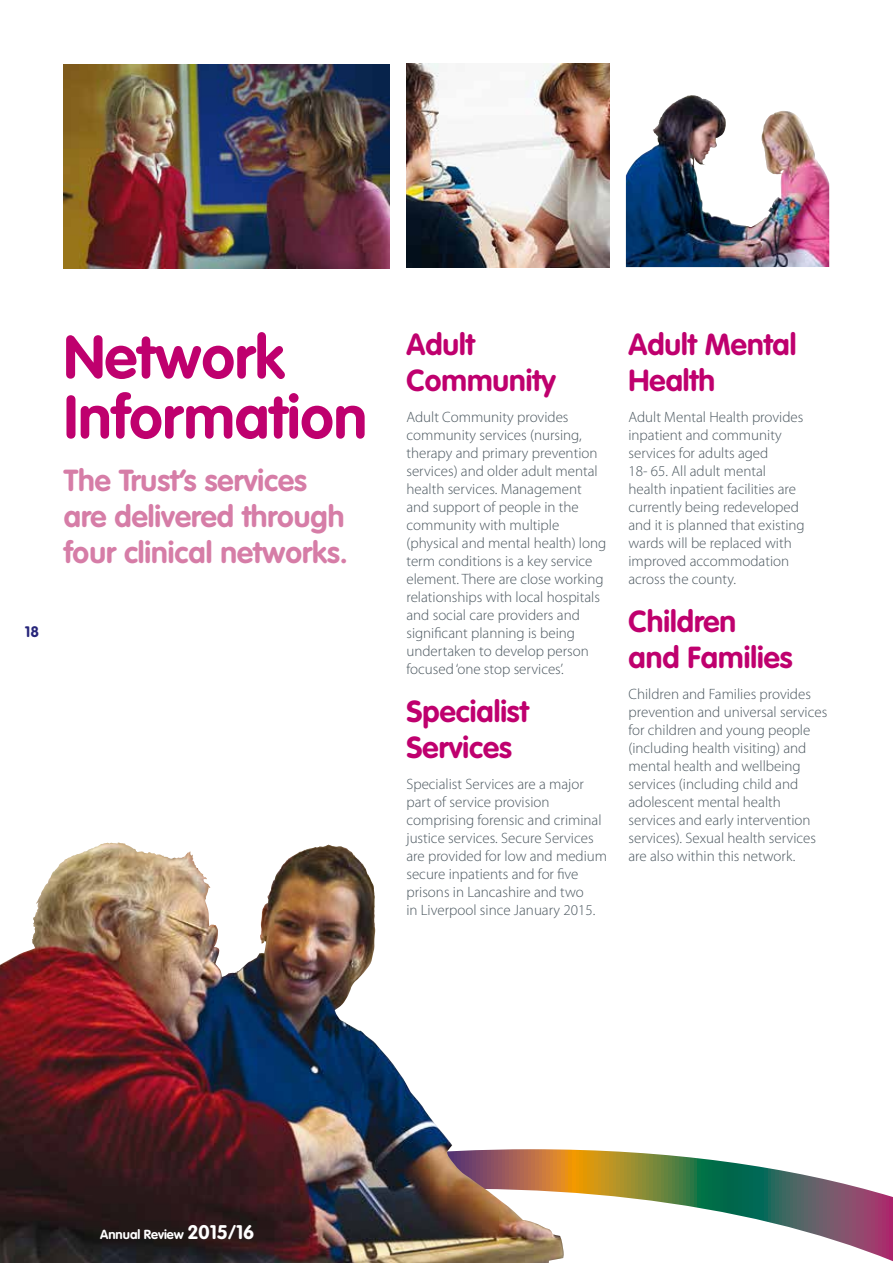
<style>
.page{position:relative;width:893px;height:1263px;background:#fff}
.page>*{position:absolute;margin:0;border:0;box-sizing:border-box;transform-origin:0 0}
.t1{font:700 60px/60px "VAG Rounded";color:#bf006e}
.t2{font:700 30px/36px "VAG Rounded";color:#bf006e}
.t3{font:700 30px/36px "VAG Rounded";color:#d67da7}
.t4{font:300 15px/18px "Myriad Pro";color:#4b575f}
.t5{font:700 15px "VAG Rounded";color:#27257a}
.t6{font:700 12.9px "VAG Rounded";color:#fff}
.s1{font-size:19.5px}
</style>
<div class="page">
<img style="left:406px;top:64px;width:204px;height:203px">
<img style="left:64px;top:64px;width:325px;height:204px">
<img style="left:626px;top:95px;width:203px;height:172px">
<svg style="left:564px;top:1149px;width:329px;height:112px"></svg>
<img style="left:0;top:843px;width:564px;height:420px">
<h1 class="t1" style="left:64px;top:327px;width:305px">Network<br>Information</h1>
<h2 class="t3" style="left:64px;top:462px;width:286px">The Trust’s services are delivered through four clinical networks.</h2>
<p class="t5" style="left:25px;top:623px;width:16px">18</p>
<h2 class="t2" style="left:406px;top:326px;width:151px">Adult<br>Community</h2>
<p class="t4" style="left:406px;top:408px;width:201px">Adult Community provides community services (nursing, therapy and primary prevention services) and older adult mental health services. Management and support of people in the community with multiple (physical and mental health) long term conditions is a key service element. There are close working relationships with local hospitals and social care providers and significant planning is being undertaken to develop person focused ‘one stop services’.</p>
<h2 class="t2" style="left:406px;top:693px;width:124px">Specialist<br>Services</h2>
<p class="t4" style="left:406px;top:775px;width:202px">Specialist Services are a major part of service provision comprising forensic and criminal justice services. Secure Services are provided for low and medium secure inpatients and for five prisons in Lancashire and two<br>in Liverpool since January 2015.</p>
<h2 class="t2" style="left:628px;top:326px;width:170px">Adult Mental<br>Health</h2>
<p class="t4" style="left:628px;top:408px;width:178px">Adult Mental Health provides inpatient and community services for adults aged<br>18- 65. All adult mental health inpatient facilities are currently being redeveloped and it is planned that existing wards will be replaced with improved accommodation across the county.</p>
<h2 class="t2" style="left:628px;top:603px;width:166px">Children and Families</h2>
<p class="t4" style="left:628px;top:685px;width:200px">Children and Families provides prevention and universal services for children and young people (including health visiting) and mental health and wellbeing services (including child and adolescent mental health services and early intervention services). Sexual health services are also within this network.</p>
<p class="t6" style="left:100px;top:1226px;width:156px">Annual Review <span class="s1">2015/16</span></p>
</div>
